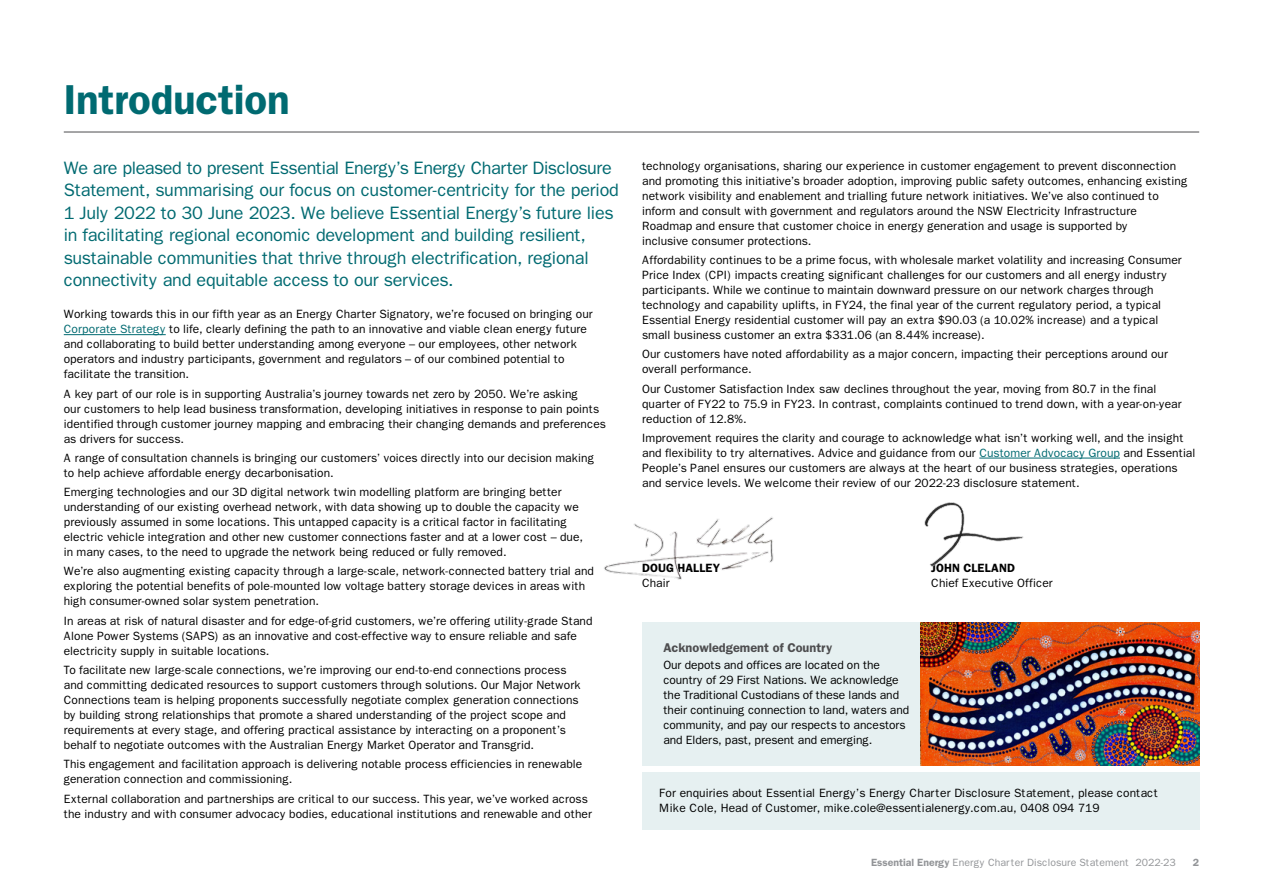
<style>
.page{position:relative;width:1263px;height:893px;background:#fff}
.page>*{position:absolute;margin:0;border:0;box-sizing:border-box;transform-origin:0 0}
.t1{font:600 42px "Franklin Gothic";letter-spacing:-.005em;color:#006a71}
.t2{font:18px/22.5px "Franklin Gothic";letter-spacing:-.02em;color:#006a71}
.t3{font:600 12.75px "Franklin Gothic";color:#4d4d4f}
.t4{font:12px/15px "Franklin Gothic";color:#000}
.t5{font:600 12px "Franklin Gothic";letter-spacing:.01em;color:#000}
.t6{font:10.5px "Franklin Gothic";color:#939598}
.t7{font:600 10.5px "Franklin Gothic";color:#939598}
.s1{color:#006a71}
.s2{font-weight:600}
</style>
<div class="page">
<hr style="left:64px;top:132px;width:1135px;height:1px;background:#4d4d4f">
<hr style="left:64px;top:334px;width:102px;height:1px;background:#006a71">
<hr style="left:979px;top:458px;width:141px;height:1px;background:#006a71">
<div style="left:642px;top:622px;width:297px;height:144px;background:#e6f0f1"></div>
<img style="left:921px;top:622px;width:278px;height:143px">
<div style="left:642px;top:772px;width:557px;height:57px;background:#e6f0f1"></div>
<img style="left:604px;top:517px;width:170px;height:63px">
<img style="left:924px;top:502px;width:100px;height:65px">
<h1 class="t1" style="left:64px;top:75px;width:227px">Introduction</h1>
<p class="t2" style="left:64px;top:157px;width:557px">We are pleased to present Essential Energy’s Energy Charter Disclosure Statement, summarising our focus on customer-centricity for the period 1 July 2022 to 30 June 2023. We believe Essential Energy’s future lies in facilitating regional economic development and building resilient, sustainable communities that thrive through electrification, regional connectivity and equitable access to our services.</p>
<p class="t4" style="left:64px;top:307px;width:531px">Working towards this in our fifth year as an Energy Charter Signatory, we’re focused on bringing our <span class="s1">Corporate Strategy</span> to life, clearly defining the path to an innovative and viable clean energy future and collaborating to build better understanding among everyone – our employees, other network operators and industry participants, government and regulators – of our combined potential to facilitate the transition.</p>
<p class="t4" style="left:64px;top:386px;width:544px">A key part of our role is in supporting Australia’s journey towards net zero by 2050. We’re asking<br>our customers to help lead business transformation, developing initiatives in response to pain points identified through customer journey mapping and embracing their changing demands and preferences as drivers for success.</p>
<p class="t4" style="left:64px;top:450px;width:532px">A range of consultation channels is bringing our customers’ voices directly into our decision making to help achieve affordable energy decarbonisation.</p>
<p class="t4" style="left:64px;top:485px;width:521px">Emerging technologies and our 3D digital network twin modelling platform are bringing better understanding of our existing overhead network, with data showing up to double the capacity we previously assumed in some locations. This untapped capacity is a critical factor in facilitating electric vehicle integration and other new customer connections faster and at a lower cost – due, in many cases, to the need to upgrade the network being reduced or fully removed.</p>
<p class="t4" style="left:64px;top:564px;width:532px">We’re also augmenting existing capacity through a large-scale, network-connected battery trial and exploring the potential benefits of pole-mounted low voltage battery storage devices in areas with high consumer-owned solar system penetration.</p>
<p class="t4" style="left:64px;top:613px;width:530px">In areas at risk of natural disaster and for edge-of-grid customers, we’re offering utility-grade Stand<br>Alone Power Systems (SAPS) as an innovative and cost-effective way to ensure reliable and safe electricity supply in suitable locations.</p>
<p class="t4" style="left:64px;top:662px;width:519px">To facilitate new large-scale connections, we’re improving our end-to-end connections process and committing dedicated resources to support customers through solutions. Our Major Network Connections team is helping proponents successfully negotiate complex generation connections by building strong relationships that promote a shared understanding of the project scope and requirements at every stage, and offering practical assistance by interacting on a proponent’s behalf to negotiate outcomes with the Australian Energy Market Operator and Transgrid.</p>
<p class="t4" style="left:64px;top:757px;width:520px">This engagement and facilitation approach is delivering notable process efficiencies in renewable generation connection and commissioning.</p>
<p class="t4" style="left:64px;top:791px;width:530px">External collaboration and partnerships are critical to our success. This year, we’ve worked across the industry and with consumer advocacy bodies, educational institutions and renewable and other</p>
<p class="t4" style="left:642px;top:158px;width:547px">technology organisations, sharing our experience in customer engagement to prevent disconnection and promoting this initiative’s broader adoption, improving public safety outcomes, enhancing existing network visibility and enablement and trialling future network initiatives. We’ve also continued to inform and consult with government and regulators around the NSW Electricity Infrastructure Roadmap and ensure that customer choice in energy generation and usage is supported by<br>inclusive consumer protections.</p>
<p class="t4" style="left:642px;top:253px;width:541px">Affordability continues to be a prime focus, with wholesale market volatility and increasing Consumer Price Index (CPI) impacts creating significant challenges for our customers and all energy industry participants. While we continue to maintain downward pressure on our network charges through technology and capability uplifts, in FY24, the final year of the current regulatory period, a typical Essential Energy residential customer will pay an extra $90.03 (a 10.02% increase) and a typical small business customer an extra $331.06 (an 8.44% increase).</p>
<p class="t4" style="left:642px;top:347px;width:528px">Our customers have noted affordability as a major concern, impacting their perceptions around our overall performance.</p>
<p class="t4" style="left:642px;top:381px;width:541px">Our Customer Satisfaction Index saw declines throughout the year, moving from 80.7 in the final quarter of FY22 to 75.9 in FY23. In contrast, complaints continued to trend down, with a year-on-year reduction of 12.8%.</p>
<p class="t4" style="left:642px;top:430px;width:555px">Improvement requires the clarity and courage to acknowledge what isn’t working well, and the insight and flexibility to try alternatives. Advice and guidance from our <span class="s1">Customer Advocacy Group</span> and Essential People’s Panel ensures our customers are always at the heart of our business strategies, operations and service levels. We welcome their review of our 2022-23 disclosure statement.</p>
<p class="t5" style="left:642px;top:561px;width:79px">DOUG HALLEY</p>
<p class="t5" style="left:931px;top:561px;width:85px">JOHN CLELAND</p>
<p class="t4" style="left:642px;top:576px;width:29px">Chair</p>
<p class="t4" style="left:931px;top:576px;width:123px">Chief Executive Officer</p>
<p class="t3" style="left:663px;top:640px;width:170px">Acknowledgement of Country</p>
<p class="t4" style="left:663px;top:658px;width:247px">Our depots and offices are located on the country of 29 First Nations. We acknowledge the Traditional Custodians of these lands and their continuing connection to land, waters and community, and pay our respects to ancestors and Elders, past, present and emerging.</p>
<p class="t4" style="left:659px;top:786px;width:501px">For enquiries about Essential Energy’s Energy Charter Disclosure Statement, please contact<br>Mike Cole, Head of Customer, mike.cole@essentialenergy.com.au, 0408 094 719</p>
<p class="t6" style="left:871px;top:857px;width:306px"><span class="s2">Essential Energy</span> Energy Charter Disclosure Statement 2022-23</p>
<p class="t7" style="left:1193px;top:856px;width:8px">2</p>
</div>
